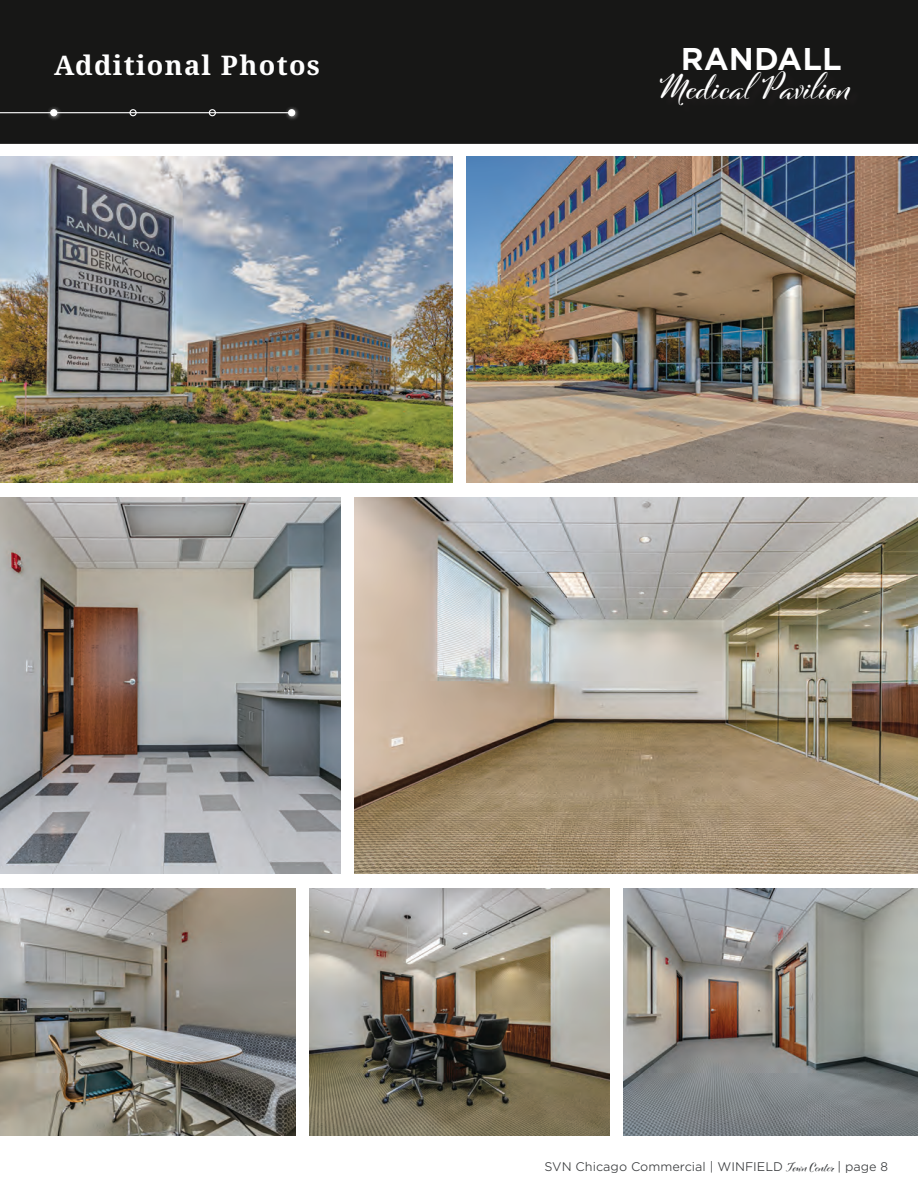
<style>
.page{position:relative;width:918px;height:1188px;background:#fff}
.page>*{position:absolute;margin:0;border:0;box-sizing:border-box;transform-origin:0 0}
.t1{font:700 33.6px "Cinque Donne";color:#fff}
.t2{font:700 30.3px "Gotham Office";color:#fff}
.t3{font:700 27px "Noto Serif";letter-spacing:.05em;color:#fff}
.t4{font:12px "Gotham Office";color:#383a3c}
.s1{font-family:"Cinque Donne";font-weight:700}
</style>
<div class="page">
<img style="left:466px;top:157px;width:452px;height:325px">
<img style="left:0;top:157px;width:452px;height:325px">
<img style="left:355px;top:497px;width:563px;height:377px">
<img style="left:0;top:497px;width:340px;height:377px">
<img style="left:624px;top:889px;width:294px;height:247px">
<img style="left:309px;top:889px;width:300px;height:247px">
<img style="left:0;top:889px;width:295px;height:247px">
<div style="left:0;top:0;width:918px;height:144px;background:#171716"></div>
<hr style="left:0;top:112px;width:292px;height:1px;background:#fff">
<div style="left:47px;top:106px;width:16px;height:16px;background:#fff;opacity:.75"></div>
<svg style="left:51px;top:110px;width:6px;height:6px"></svg>
<div style="left:50px;top:109px;width:7px;height:7px;border:1px solid #fff;border-radius:50%"></div>
<div style="left:129px;top:109px;width:8px;height:7px;border:1px solid #fff;border-radius:50%"></div>
<div style="left:209px;top:109px;width:7px;height:7px;border:1px solid #fff;border-radius:50%"></div>
<div style="left:285px;top:106px;width:15px;height:16px;background:#fff;opacity:.75"></div>
<svg style="left:289px;top:110px;width:6px;height:6px"></svg>
<div style="left:288px;top:109px;width:7px;height:7px;border:1px solid #fff;border-radius:50%"></div>
<div style="left:662px;top:72px;width:199px;height:45px;background:#171716"></div>
<p class="t3" style="left:54px;top:46px;width:268px">Additional Photos</p>
<p class="t2" style="left:681px;top:38px;width:162px">RANDALL</p>
<p class="t1" style="left:659px;top:67px;width:194px">Medical Pavilion</p>
<p class="t4" style="left:544px;top:1159px;width:345px">SVN Chicago Commercial | WINFIELD <span class="s1">Town Center</span> | page 8</p>
</div>
